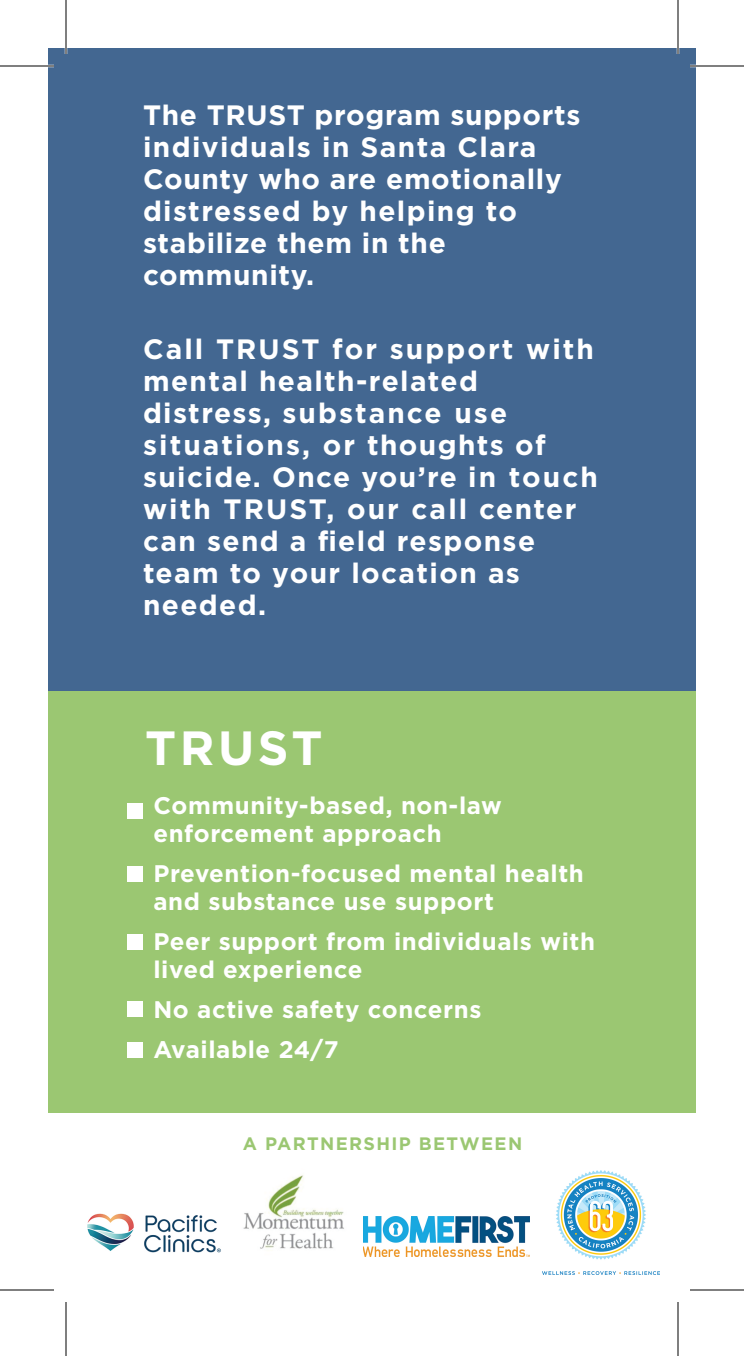
<style>
.page{position:relative;width:744px;height:1356px;background:#fff}
.page>*{position:absolute;margin:0;border:0;box-sizing:border-box;transform-origin:0 0}
.t1{font:700 48px "Gotham";letter-spacing:.075em;color:#fff}
.t2{font:700 28px/32px "Gotham";letter-spacing:.05em;color:#fff}
.t3{font:700 28px/32px "Gotham";letter-spacing:.025em;color:#fff}
.t4{font:700 24px/28px "Gotham";letter-spacing:.025em;color:#fff}
.t5{font:700 18px "Gotham";letter-spacing:.075em;color:#9bc772}
</style>
<div class="page">
<div style="left:48px;top:48px;width:648px;height:644px;background:#436791"></div>
<div style="left:48px;top:692px;width:648px;height:421px;background:#9bc772"></div>
<div style="left:128px;top:803px;width:15px;height:16px;background:#fff"></div>
<div style="left:128px;top:866px;width:15px;height:16px;background:#fff"></div>
<div style="left:128px;top:934px;width:15px;height:15px;background:#fff"></div>
<div style="left:128px;top:1001px;width:15px;height:16px;background:#fff"></div>
<div style="left:128px;top:1042px;width:15px;height:15px;background:#fff"></div>
<img style="left:363px;top:1217px;width:167px;height:39px">
<img style="left:243px;top:1175px;width:101px;height:74px">
<img style="left:87px;top:1213px;width:134px;height:40px">
<img style="left:543px;top:1170px;width:116px;height:105px">
<hr style="left:0;top:65px;width:54px;height:2px;background:#fff">
<hr style="left:690px;top:65px;width:54px;height:2px;background:#fff">
<hr style="left:65px;top:0;width:2px;height:54px;background:#fff">
<hr style="left:677px;top:0;width:2px;height:54px;background:#fff">
<hr style="left:0;top:66px;width:54px;height:1px;background:#000">
<hr style="left:690px;top:66px;width:54px;height:1px;background:#000">
<hr style="left:0;top:1290px;width:54px;height:1px;background:#000">
<hr style="left:690px;top:1290px;width:54px;height:1px;background:#000">
<hr style="left:66px;top:0;width:1px;height:54px;background:#000">
<hr style="left:66px;top:1302px;width:1px;height:54px;background:#000">
<hr style="left:678px;top:0;width:1px;height:54px;background:#000">
<hr style="left:678px;top:1302px;width:1px;height:54px;background:#000">
<p class="t3" style="left:143px;top:99px;width:439px">The TRUST program supports individuals in Santa Clara<br>County who are emotionally distressed by helping to stabilize them in the community.</p>
<p class="t2" style="left:143px;top:333px;width:456px">Call TRUST for support with mental health-related distress, substance use situations, or thoughts of suicide. Once you’re in touch with TRUST, our call center can send a field response team to your location as needed.</p>
<h1 class="t1" style="left:145px;top:717px;width:179px">TRUST</h1>
<p class="t4" style="left:153px;top:791px;width:350px">Community-based, non-law enforcement approach</p>
<p class="t4" style="left:153px;top:859px;width:432px">Prevention-focused mental health and substance use support</p>
<p class="t4" style="left:153px;top:928px;width:443px">Peer support from individuals with lived experience</p>
<p class="t4" style="left:153px;top:990px;width:329px;line-height:40px">No active safety concerns<br>Available 24/7</p>
<p class="t5" style="left:243px;top:1132px;width:281px">A PARTNERSHIP BETWEEN</p>
</div>
